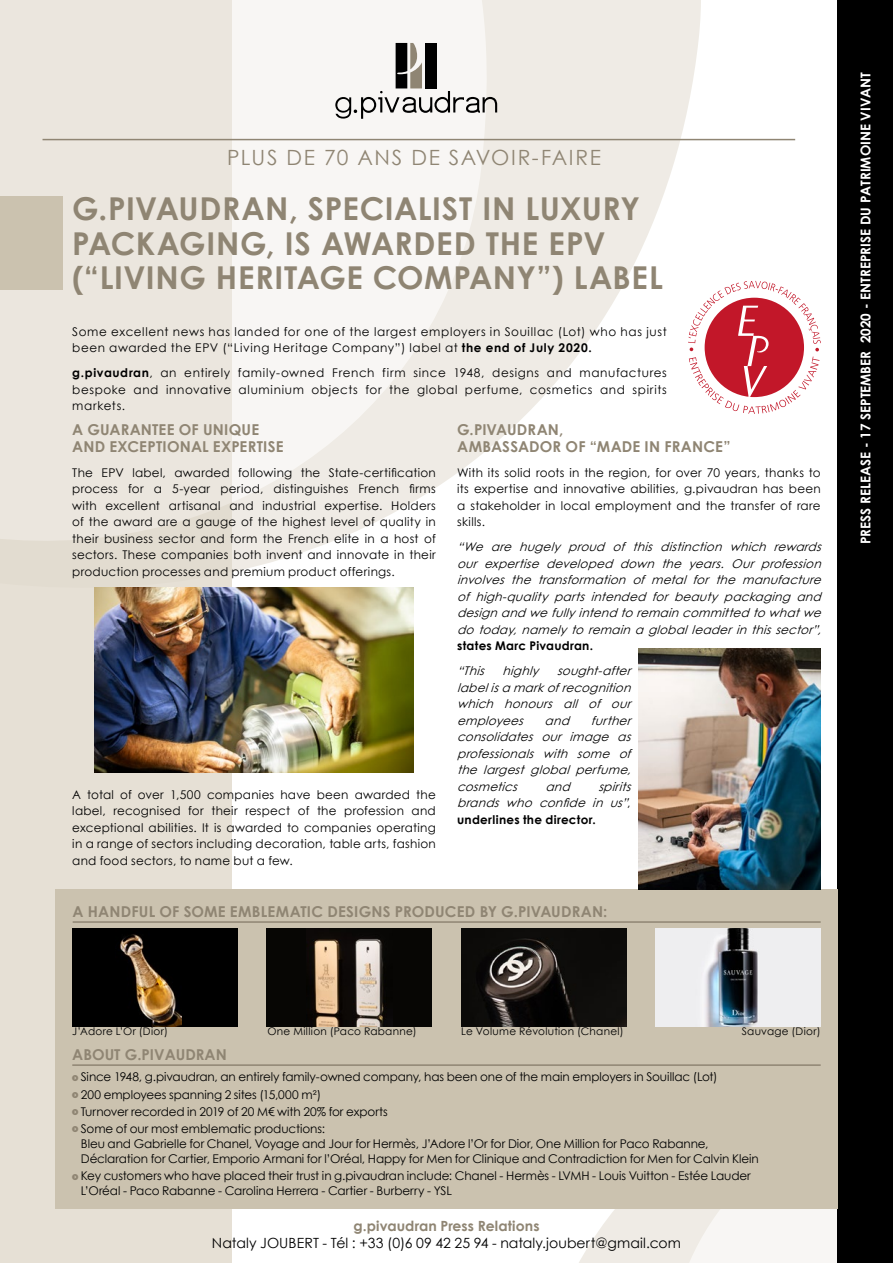
<style>
.page{position:relative;width:893px;height:1263px;background:#fff}
.page>*{position:absolute;margin:0;border:0;box-sizing:border-box;transform-origin:0 0}
.t1{font:700 31.5px/34.5px "Century Gothic";letter-spacing:.015em;color:#8f8573}
.t2{font:21px "Century Gothic";letter-spacing:.075em;color:#8f8573}
.t3{font:700 15px/16.5px "Century Gothic";letter-spacing:.01em;color:#8f8573}
.t4{font:14.1px "Century Gothic";letter-spacing:.005em;color:#000}
.t5{font:700 14.1px "Century Gothic";letter-spacing:.005em;color:#8f8573}
.t6{font:700 13.5px "Century Gothic";color:#fff}
.t7{font:12px/16.5px "Century Gothic";color:#000;text-align:justify}
.t8{font:italic 12px/16.5px "Century Gothic";color:#000;text-align:justify}
.t9{font:12px/16.5px "Century Gothic";letter-spacing:.05em;color:#000}
.t10{font:700 12px "Century Gothic";letter-spacing:.02em;color:#000}
.t11{font:10.5px "Century Gothic";letter-spacing:.025em;color:#000}
.s1{font-weight:700}
.s2{font-style:normal}
.s3{font-weight:700;font-style:normal}
.s4{font-family:"Arrowstfb";font-size:6px;color:#8f8573}
</style>
<div class="page">
<div style="left:0;top:0;width:232px;height:1263px;background:#e6e0d5"></div>
<svg style="left:0;top:0;width:702px;height:588px;fill:#efebe5"></svg>
<svg style="left:579px;top:1209px;width:259px;height:54px;fill:#f8f6f4"></svg>
<div style="left:838px;top:0;width:55px;height:1263px;background:#000"></div>
<svg style="left:335px;top:43px;width:162px;height:76px"></svg>
<hr style="left:43px;top:139px;width:752px;height:1px;background:#8f8573">
<div style="left:55px;top:890px;width:783px;height:319px;background:#cbc2af"></div>
<div style="left:0;top:197px;width:63px;height:93px;background:#cbc2af"></div>
<hr style="left:72px;top:1064px;width:749px;height:2px;background:#8f8573">
<svg style="left:688px;top:281px;width:133px;height:133px"></svg>
<hr style="left:73px;top:921px;width:748px;height:2px;background:#8f8573">
<div style="left:72px;top:928px;width:165px;height:98px;background:#000"></div>
<img style="left:120px;top:934px;width:62px;height:92px">
<img style="left:461px;top:928px;width:165px;height:98px">
<img style="left:656px;top:928px;width:165px;height:98px">
<div style="left:267px;top:928px;width:165px;height:98px;background:#070604"></div>
<img style="left:312px;top:938px;width:72px;height:88px">
<img style="left:639px;top:648px;width:182px;height:242px">
<img style="left:94px;top:588px;width:320px;height:185px">
<h2 class="t2" style="left:227px;top:142px;width:375px">PLUS DE 70 ANS DE SAVOIR-FAIRE</h2>
<h1 class="t1" style="left:72px;top:190px;width:592px">G.PIVAUDRAN, SPECIALIST IN LUXURY<br>PACKAGING, IS AWARDED THE EPV (“LIVING HERITAGE COMPANY”) LABEL</h1>
<p class="t9" style="left:72px;top:323px;width:596px">Some excellent news has landed for one of the largest employers in Souillac (Lot) who has just been awarded the EPV (“Living Heritage Company”) label at <span class="s1">the end of July 2020.</span></p>
<p class="t7" style="left:72px;top:364px;width:596px"><span class="s1">g.pivaudran</span>, an entirely family-owned French firm since 1948, designs and manufactures bespoke and innovative aluminium objects for the global perfume, cosmetics and spirits markets.</p>
<p class="t3" style="left:72px;top:421px;width:213px">A GUARANTEE OF UNIQUE<br>AND EXCEPTIONAL EXPERTISE</p>
<p class="t7" style="left:72px;top:464px;width:365px">The EPV label, awarded following the State-certification process for a 5-year period, distinguishes French firms with excellent artisanal and industrial expertise. Holders of the award are a gauge of the highest level of quality in their business sector and form the French elite in a host of sectors. These companies both invent and innovate in their production processes and premium product offerings.</p>
<p class="t3" style="left:457px;top:421px;width:275px">G.PIVAUDRAN,<br>AMBASSADOR OF “MADE IN FRANCE”</p>
<p class="t7" style="left:457px;top:464px;width:365px">With its solid roots in the region, for over 70 years, thanks to its expertise and innovative abilities, g.pivaudran has been a stakeholder in local employment and the transfer of rare skills.</p>
<p class="t8" style="left:457px;top:538px;width:370px">“We are hugely proud of this distinction which rewards our expertise developed down the years. Our profession involves the transformation of metal for the manufacture of high-quality parts intended for beauty packaging and designandwefullyintendtoremaincommittedtowhatwe dotoday,namelytoremainagloballeaderinthissector”,</p>
<p class="t10" style="left:457px;top:637px;width:137px">states Marc Pivaudran.</p>
<p class="t8" style="left:457px;top:662px;width:180px">“This highly sought-after labelisamarkofrecognition which honours all of our employees</p>
<p class="t8" style="left:457px;top:712px;width:180px;text-indent:134px">further consolidates our image as professionals with some of the largest global perfume, cosmetics</p>
<p class="t8" style="left:545px;top:712px;width:31px">and</p>
<p class="t8" style="left:457px;top:778px;width:180px;text-align:left;text-indent:141px">spirits brands who confide in us”<span class="s2">, </span><span class="s3">underlines the director.</span></p>
<p class="t8" style="left:545px;top:778px;width:31px">and</p>
<p class="t7" style="left:72px;top:786px;width:365px">A total of over 1,500 companies have been awarded the label, recognised for their respect of the profession and exceptional abilities. It is awarded to companies operating in a range of sectors including decoration, table arts, fashion and food sectors, to name but a few.</p>
<p class="t3" style="left:73px;top:903px;width:536px">A HANDFUL OF SOME EMBLEMATIC DESIGNS PRODUCED BY G.PIVAUDRAN:</p>
<p class="t6" style="left:855px;top:544px;width:473px;rotate:-90deg">PRESS RELEASE - 17 SEPTEMBER 2020 - ENTREPRISE DU PATRIMOINE VIVANT</p>
<p class="t11" style="left:72px;top:1024px;width:97px">J’Adore L’Or (Dior)</p>
<p class="t11" style="left:267px;top:1024px;width:151px">One Million (Paco Rabanne)</p>
<p class="t11" style="left:461px;top:1024px;width:164px">Le Volume Révolution (Chanel)</p>
<p class="t11" style="left:742px;top:1024px;width:80px">Sauvage (Dior)</p>
<p class="t3" style="left:72px;top:1046px;width:156px">ABOUT G.PIVAUDRAN</p>
<p class="t7" style="left:72px;top:1068px;width:647px;line-height:17.1px;text-align:left"><span class="s4">I</span> Since 1948, g.pivaudran, an entirely family-owned company, has been one of the main employers in Souillac (Lot)<br><span class="s4">I</span> 200 employees spanning 2 sites (15,000 m²)<br><span class="s4">I</span> Turnover recorded in 2019 of 20 M€ with 20% for exports<br><span class="s4">I</span> Some of our most emblematic productions:</p>
<p class="t7" style="left:81px;top:1136px;width:680px;line-height:15px">Bleu and Gabrielle for Chanel, Voyage and Jour for Hermès, J’Adore l’Or for Dior, One Million for Paco Rabanne,<br>Déclaration for Cartier, Emporio Armani for l’Oréal, Happy for Men for Clinique and Contradiction for Men for Calvin Klein</p>
<p class="t7" style="left:81px;top:1168px;width:672px;line-height:15px;text-indent:-9px"><span class="s4">I</span> Key customers who have placed their trust in g.pivaudran include: Chanel - Hermès - LVMH - Louis Vuitton - Estée Lauder<br>L’Oréal - Paco Rabanne - Carolina Herrera - Cartier - Burberry - YSL</p>
<p class="t5" style="left:353px;top:1215px;width:188px">g.pivaudran Press Relations</p>
<p class="t4" style="left:212px;top:1233px;width:471px">Nataly JOUBERT - Tél : +33 (0)6 09 42 25 94 - nataly.joubert@gmail.com</p>
</div>
